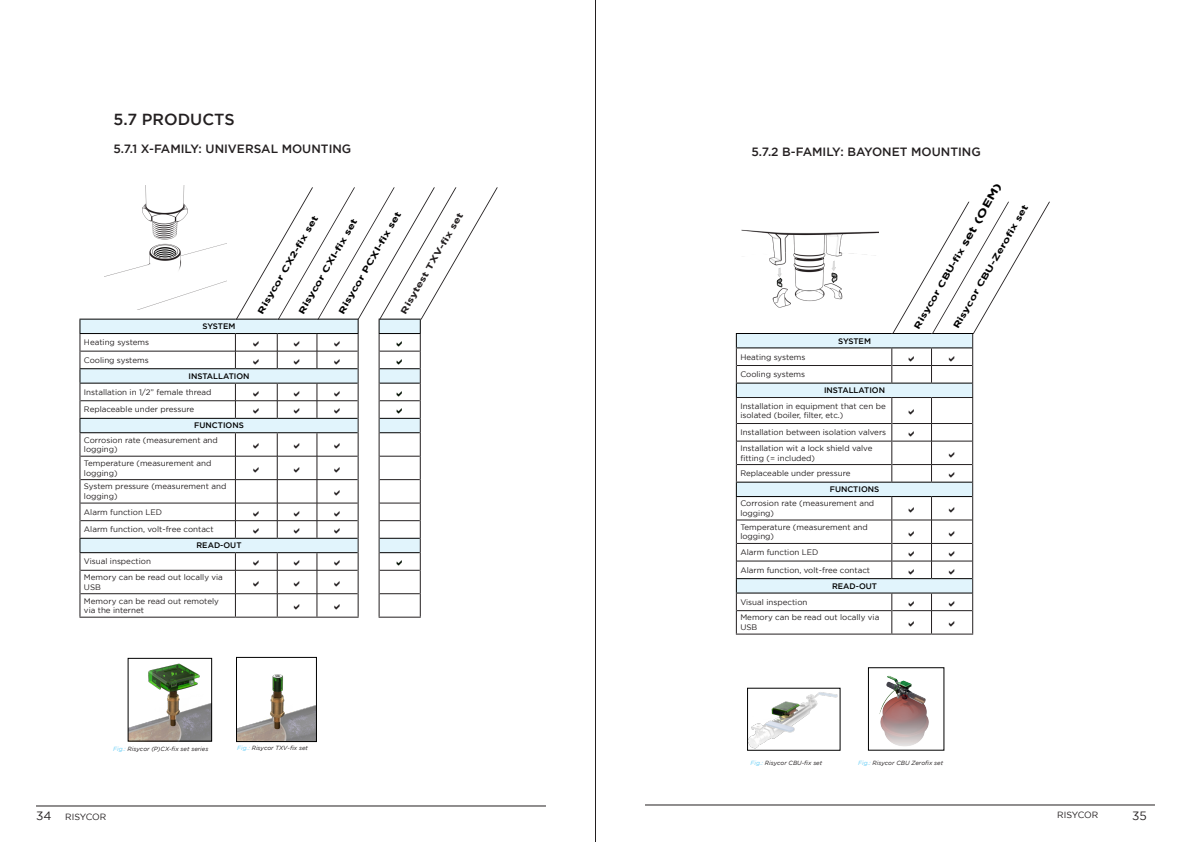
<style>
.page{position:relative;width:1191px;height:842px;background:#fff}
.page>*{position:absolute;margin:0;border:0;box-sizing:border-box;transform-origin:0 0}
.Titel_1_1{font:500 16px "Gotham";color:#231f20}
.Titel_1_1_1{font:500 12px "Gotham";color:#231f20}
.t1{font:12px "Gotham";color:#231f20}
.t2{font:9px "Gotham";letter-spacing:-.01em;color:#231f20}
.t3{font:700 8.7px "Gotham";color:#000;scale:1.33 1}
.t4{font:700 8.7px "Gotham";color:#231f20;scale:1.33 1}
.t5{font:8px/9.6px "Gotham";color:#231f20}
.t6{font:500 8px "Gotham";color:#000}
.Titels_1{font:italic 6px "Gotham";color:#231f20}
.s1{color:#6bcff6}
.s2{font-size:10.4px}
.s3{font-size:12px}
</style>
<div class="page">
<hr style="left:36px;top:805px;width:510px;height:1px;background:#231f20">
<hr style="left:645px;top:804px;width:510px;height:1px;background:#231f20">
<svg style="left:80px;top:320px;width:155px;height:232px"></svg>
<hr style="left:378px;top:617px;width:43px;height:1px;background:#231f20">
<hr style="left:79px;top:319px;width:156px;height:1px;background:#000">
<hr style="left:79px;top:333px;width:156px;height:1px;background:#000">
<hr style="left:79px;top:368px;width:156px;height:1px;background:#000">
<hr style="left:79px;top:383px;width:156px;height:1px;background:#000">
<hr style="left:79px;top:418px;width:156px;height:1px;background:#000">
<hr style="left:79px;top:432px;width:156px;height:1px;background:#000">
<hr style="left:79px;top:538px;width:156px;height:1px;background:#000">
<hr style="left:79px;top:552px;width:156px;height:1px;background:#000">
<svg style="left:79px;top:320px;width:1px;height:297px"></svg>
<hr style="left:79px;top:617px;width:156px;height:1px;background:#231f20">
<hr style="left:235px;top:617px;width:42px;height:1px;background:#231f20">
<hr style="left:277px;top:617px;width:40px;height:1px;background:#231f20">
<hr style="left:317px;top:617px;width:42px;height:1px;background:#231f20">
<hr style="left:80px;top:351px;width:155px;height:1px;background:#231f20">
<hr style="left:80px;top:401px;width:155px;height:1px;background:#231f20">
<hr style="left:80px;top:456px;width:155px;height:1px;background:#231f20">
<hr style="left:80px;top:479px;width:155px;height:1px;background:#231f20">
<hr style="left:80px;top:503px;width:155px;height:1px;background:#231f20">
<hr style="left:80px;top:520px;width:155px;height:1px;background:#231f20">
<hr style="left:80px;top:570px;width:155px;height:1px;background:#231f20">
<hr style="left:80px;top:593px;width:155px;height:1px;background:#231f20">
<img style="left:238px;top:674px;width:77px;height:66px">
<div style="left:236px;top:657px;width:81px;height:85px;border:1px solid #000"></div>
<img style="left:130px;top:663px;width:80px;height:77px">
<div style="left:128px;top:658px;width:84px;height:84px;border:1px solid #000"></div>
<img style="left:104px;top:186px;width:123px;height:124px">
<svg style="left:737px;top:334px;width:154px;height:258px"></svg>
<hr style="left:737px;top:365px;width:154px;height:1px;background:#231f20">
<hr style="left:737px;top:423px;width:154px;height:1px;background:#231f20">
<hr style="left:737px;top:441px;width:154px;height:1px;background:#231f20">
<hr style="left:737px;top:464px;width:154px;height:1px;background:#231f20">
<hr style="left:737px;top:520px;width:154px;height:1px;background:#231f20">
<hr style="left:737px;top:543px;width:154px;height:1px;background:#231f20">
<hr style="left:737px;top:561px;width:154px;height:1px;background:#231f20">
<hr style="left:737px;top:610px;width:154px;height:1px;background:#231f20">
<hr style="left:736px;top:634px;width:155px;height:1px;background:#231f20">
<hr style="left:891px;top:634px;width:40px;height:1px;background:#231f20">
<hr style="left:931px;top:634px;width:42px;height:1px;background:#231f20">
<hr style="left:736px;top:333px;width:155px;height:1px;background:#000">
<hr style="left:736px;top:347px;width:155px;height:1px;background:#000">
<hr style="left:736px;top:383px;width:155px;height:1px;background:#000">
<hr style="left:736px;top:482px;width:155px;height:1px;background:#000">
<hr style="left:736px;top:496px;width:155px;height:1px;background:#000">
<svg style="left:736px;top:334px;width:1px;height:300px"></svg>
<hr style="left:736px;top:578px;width:155px;height:1px;background:#000">
<hr style="left:736px;top:592px;width:155px;height:1px;background:#000">
<hr style="left:736px;top:397px;width:155px;height:1px;background:#231f20">
<img style="left:742px;top:229px;width:136px;height:79px">
<img style="left:795px;top:291px;width:28px;height:13px">
<svg style="left:777px;top:268px;width:5px;height:19px"></svg>
<svg style="left:831px;top:261px;width:6px;height:22px"></svg>
<img style="left:749px;top:692px;width:89px;height:57px">
<div style="left:747px;top:688px;width:93px;height:63px;border:1px solid #000"></div>
<img style="left:879px;top:675px;width:50px;height:71px">
<div style="left:868px;top:667px;width:76px;height:84px;border:1px solid #000"></div>
<hr style="left:595px;top:0;width:1px;height:842px;background:#231f20">
<svg style="left:235px;top:187px;width:263px;height:430px"></svg>
<svg style="left:891px;top:201px;width:159px;height:433px"></svg>
<p class="Titel_1_1" style="left:113px;top:110px;width:123px">5.7 PRODUCTS</p>
<p class="Titel_1_1_1" style="left:113px;top:142px;width:239px">5.7.1 X-FAMILY: UNIVERSAL MOUNTING</p>
<p class="t5" style="left:84px;top:337px;width:67px">Heating systems</p>
<p class="t5" style="left:84px;top:355px;width:66px">Cooling systems</p>
<p class="t6" style="left:203px;top:322px;width:34px">SYSTEM</p>
<p class="t6" style="left:188px;top:371px;width:62px">INSTALLATION</p>
<p class="t5" style="left:84px;top:387px;width:129px">Installation in 1/2” female thread</p>
<p class="t5" style="left:84px;top:405px;width:112px">Replaceable under pressure</p>
<p class="t6" style="left:194px;top:421px;width:51px">FUNCTIONS</p>
<p class="t5" style="left:84px;top:435px;width:135px">Corrosion rate (measurement and logging)</p>
<p class="t5" style="left:84px;top:458px;width:129px">Temperature (measurement and logging)</p>
<p class="t5" style="left:84px;top:482px;width:144px">System pressure (measurement and logging)</p>
<p class="t5" style="left:84px;top:507px;width:80px">Alarm function LED</p>
<p class="t5" style="left:84px;top:525px;width:131px">Alarm function, volt-free contact</p>
<p class="t6" style="left:196px;top:541px;width:47px">READ-OUT</p>
<p class="t5" style="left:84px;top:557px;width:69px">Visual inspection</p>
<p class="t5" style="left:84px;top:572px;width:140px">Memory can be read out locally via<br>USB</p>
<p class="t5" style="left:84px;top:596px;width:136px">Memory can be read out remotely via the internet</p>
<p class="t3" style="left:336px;top:311px;width:89px;rotate:-60deg">Risycor PCXI-fi x set</p>
<p class="t4" style="left:398px;top:311px;width:88px;rotate:-60deg">Risytest TXV-fi x set</p>
<p class="t3" style="left:255px;top:311px;width:86px;rotate:-60deg">Risycor CX2-fi x set</p>
<p class="t3" style="left:296px;top:311px;width:83px;rotate:-60deg">Risycor CXI-fi x set</p>
<p class="Titels_1" style="left:113px;top:745px;width:97px"><span class="s1">Fig.:</span> Risycor (P)CX-fix set series</p>
<p class="Titels_1" style="left:237px;top:744px;width:72px"><span class="s1">Fig.:</span> Risycor TXV-fix set</p>
<p class="Titel_1_1_1" style="left:751px;top:145px;width:231px">5.7.2 B-FAMILY: BAYONET MOUNTING</p>
<p class="t5" style="left:740px;top:352px;width:67px">Heating systems</p>
<p class="t5" style="left:740px;top:369px;width:66px">Cooling systems</p>
<p class="t6" style="left:838px;top:336px;width:34px">SYSTEM</p>
<p class="t6" style="left:824px;top:386px;width:62px">INSTALLATION</p>
<p class="t5" style="left:740px;top:401px;width:147px">Installation in equipment that cen be isolated (boiler, filter, etc.)</p>
<p class="t5" style="left:740px;top:427px;width:147px">Installation between isolation valvers</p>
<p class="t5" style="left:740px;top:443px;width:134px">Installation wit a lock shield valve fitting (= included)</p>
<p class="t5" style="left:740px;top:468px;width:112px">Replaceable under pressure</p>
<p class="t6" style="left:829px;top:485px;width:51px">FUNCTIONS</p>
<p class="t5" style="left:740px;top:499px;width:135px">Corrosion rate (measurement and logging)</p>
<p class="t5" style="left:740px;top:522px;width:129px">Temperature (measurement and logging)</p>
<p class="t5" style="left:740px;top:547px;width:80px">Alarm function LED</p>
<p class="t5" style="left:740px;top:565px;width:131px">Alarm function, volt-free contact</p>
<p class="t6" style="left:832px;top:581px;width:47px">READ-OUT</p>
<p class="t5" style="left:740px;top:597px;width:69px">Visual inspection</p>
<p class="t5" style="left:740px;top:613px;width:140px">Memory can be read out locally via<br>USB</p>
<p class="t3" style="left:912px;top:326px;width:127px;rotate:-60deg">Risycor CBU-fi x <span class="s2">set (OEM)</span></p>
<p class="t3" style="left:951px;top:325px;width:107px;rotate:-60deg">Risycor CBU-Zerofi x set</p>
<p class="Titels_1" style="left:750px;top:760px;width:73px"><span class="s1">Fig.:</span> Risycor CBU-fix set</p>
<p class="Titels_1" style="left:858px;top:760px;width:86px"><span class="s1">Fig.:</span> Risycor CBU Zerofix set</p>
<p class="t2" style="left:36px;top:812px;width:72px"><span class="s3">34</span> RISYCOR</p>
<p class="t2" style="left:1057px;top:810px;width:43px">RISYCOR</p>
<h2 class="t1" style="left:1132px;top:809px;width:16px">35</h2>
</div>
